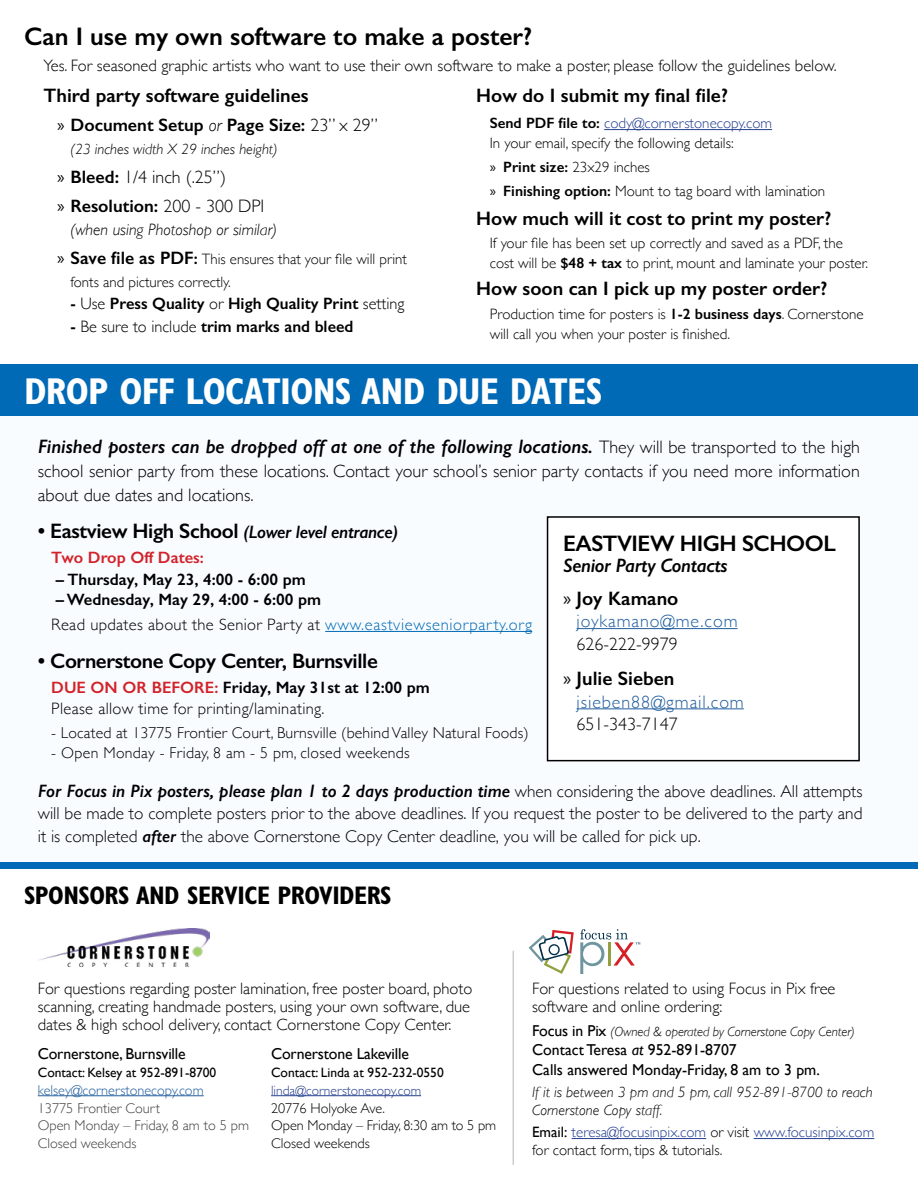
<style>
.page{position:relative;width:918px;height:1188px;background:#fff}
.page>*{position:absolute;margin:0;border:0;box-sizing:border-box;transform-origin:0 0}
.t1{font:700 condensed 37.5px "Gill Sans";letter-spacing:-.02em;color:#fff}
.t2{font:600 25.5px "Gill Sans";color:#000}
.t3{font:700 condensed 25.5px "Gill Sans";letter-spacing:-.02em;color:#000}
.t4{font:600 22.5px "Gill Sans";letter-spacing:-.02em;color:#000}
.t5{font:600 21px "Gill Sans";letter-spacing:-.02em;color:#000}
.t6{font:600 19.5px "Gill Sans";color:#000}
.t7{font:italic 600 19.5px "Gill Sans";color:#000}
.t8{font:italic 600 19.5px/32.8px "Gill Sans";letter-spacing:-.02em;color:#000}
.t9{font:300 18px/29.2px "Gill Sans";color:#000}
.t10{font:italic 600 18px "Gill Sans";color:#000}
.t11{font:italic 600 18px "Gill Sans";letter-spacing:-.02em;color:#000}
.t12{font:300 18px "Gill Sans";letter-spacing:.05em;color:#215e9e}
.t13{font:600 18px "Gill Sans";color:#000}
.t14{font:300 17.25px/22.5px "Gill Sans";color:#000}
.t15{font:300 16.5px/18px "Gill Sans";color:#000}
.t16{font:300 16.5px/25.5px "Gill Sans";letter-spacing:.02em;color:#000}
.t17{font:600 16.5px "Gill Sans";color:#000}
.t18{font:italic 300 16.5px "Gill Sans";color:#000}
.t19{font:600 16.5px "Gill Sans";color:#d2232a}
.t20{font:300 15.75px "Gill Sans";letter-spacing:.01em;color:#000}
.t21{font:15.75px/19.5px "Gill Sans";letter-spacing:-.01em;color:#000}
.t22{font:300 15px/19.5px "Gill Sans";color:#000}
.t23{font:italic 300 15px/18px "Gill Sans";color:#000}
.t24{font:300 15px/18px "Gill Sans";color:#25408f}
.t25{font:300 14.25px/17.9px "Gill Sans";color:#000}
.t26{font:300 14.25px/17.9px "Gill Sans";color:#414042}
.t27{font:300 14.25px "Gill Sans";color:#215e9e}
.t28{font:13.5px "Gill Sans";color:#000}
.t29{font:italic 300 13.5px "Gill Sans";letter-spacing:-.01em;color:#000}
.t30{font:300 13.5px "Gill Sans";color:#25408f}
.s1{font-family:"Myriad Pro";font-weight:400}
.s2{font-weight:300;font-style:italic}
.s3{font-weight:300}
.s4{font-weight:600}
.s5{font-family:"Myriad Pro";font-weight:400;font-size:18px}
.s6{font-weight:600;font-size:18px}
.s7{font-weight:600;font-size:16.5px}
.s8{color:#25408f}
.s9{font-weight:300;font-style:normal;font-size:18px}
.s10{font-family:"Myriad Pro";font-weight:400;font-style:normal}
.s11{font-style:normal}
.s12{font-style:normal;font-size:21px}
.s13{color:#006ab6}
.s14{font-weight:600;color:#d2232a}
.s15{font-weight:300;font-style:normal;font-size:17.25px}
.s16{font-weight:600;font-style:italic}
.s17{font-weight:400;font-style:normal;font-size:15.75px}
.s18{font-style:italic}
.s19{font-weight:400;color:#000}
.s20{color:#000}
</style>
<div class="page">
<div style="left:0;top:407px;width:918px;height:458px;background:#f9fcff"></div>
<div style="left:548px;top:517px;width:311px;height:244px;background:#fff"></div>
<div style="left:547px;top:516px;width:313px;height:245px;border:2px solid #000"></div>
<div style="left:0;top:364px;width:918px;height:52px;background:#006ab6"></div>
<div style="left:0;top:862px;width:918px;height:6px;background:#006ab6"></div>
<hr style="left:325px;top:631px;width:207px;height:1px;background:#006ab6">
<hr style="left:38px;top:1095px;width:166px;height:1px;background:#215e9e">
<hr style="left:572px;top:1138px;width:134px;height:1px;background:#25408f">
<hr style="left:754px;top:1138px;width:120px;height:1px;background:#25408f">
<hr style="left:271px;top:1095px;width:150px;height:1px;background:#25408f">
<hr style="left:513px;top:951px;width:1px;height:214px;background:#414042">
<svg style="left:580px;top:929px;width:60px;height:45px"></svg>
<svg style="left:529px;top:930px;width:45px;height:44px"></svg>
<hr style="left:604px;top:129px;width:168px;height:1px;background:#25408f">
<hr style="left:577px;top:628px;width:161px;height:1px;background:#215e9e">
<hr style="left:577px;top:708px;width:167px;height:1px;background:#215e9e">
<img style="left:39px;top:928px;width:170px;height:39px">
<h2 class="t2" style="left:24px;top:21px;width:510px">Can I use my own software to make a poster?</h2>
<p class="t15" style="left:44px;top:56px;width:795px">Yes. For seasoned graphic artists who want to use their own software to make a poster, please follow the guidelines below.</p>
<h3 class="t6" style="left:44px;top:84px;width:267px">Third party software guidelines</h3>
<p class="t13" style="left:57px;top:114px;width:322px"><span class="s1">»</span> Document Setup <span class="s2">or</span> Page Size: <span class="s3">23” x 29”</span></p>
<p class="t23" style="left:71px;top:140px;width:209px">(23 inches width X 29 inches height)</p>
<p class="t9" style="left:57px;top:162px;width:209px"><span class="s1">»</span> <span class="s4">Bleed:</span> 1/4 inch (.25”)<br><span class="s1">»</span> <span class="s4">Resolution:</span> 200 - 300 DPI</p>
<p class="t18" style="left:71px;top:220px;width:208px">(when using Photoshop or similar)</p>
<p class="t22" style="left:71px;top:247px;width:338px;line-height:22.5px;text-indent:-13px"><span class="s5">»</span> <span class="s6">Save file as PDF</span><span class="s7">:</span> This ensures that your file will print fonts and pictures correctly.</p>
<p class="t17" style="left:71px;top:294px;width:335px">- <span class="s3">Use</span> Press Quality <span class="s3">or</span> High Quality Print <span class="s3">setting</span></p>
<p class="t17" style="left:71px;top:316px;width:284px">- <span class="s3">Be sure to include</span> trim marks and bleed</p>
<h3 class="t6" style="left:476px;top:84px;width:253px">How do I submit my final file?</h3>
<p class="t22" style="left:490px;top:113px;width:284px"><span class="s4">Send PDF file to:</span> <span class="s8">cody@cornerstonecopy.com<br></span>In your email, specify the following details:</p>
<p class="t22" style="left:490px;top:154px;width:337px;line-height:23.9px"><span class="s1">»</span> <span class="s4">Print size:</span> 23x29 inches<br><span class="s1">»</span> <span class="s4">Finishing option:</span> Mount to tag board with lamination</p>
<h3 class="t6" style="left:476px;top:206px;width:356px">How much will it cost to print my poster?</h3>
<p class="t22" style="left:490px;top:233px;width:380px">If your file has been set up correctly and saved as a PDF, the cost will be <span class="s4">$48 + tax</span> to print, mount and laminate your poster.</p>
<h3 class="t6" style="left:476px;top:277px;width:353px">How soon can I pick up my poster order?</h3>
<p class="t22" style="left:490px;top:304px;width:375px">Production time for posters is <span class="s4">1-2 business days</span>. Cornerstone will call you when your poster is finished.</p>
<h1 class="t1" style="left:24px;top:369px;width:580px">DROP OFF LOCATIONS AND DUE DATES</h1>
<h3 class="t7" style="left:38px;top:435px;width:824px">Finished posters can be dropped off at one of the following locations. <span class="s9">They will be transported to the high</span></h3>
<p class="t9" style="left:38px;top:458px;width:824px;line-height:24px">school senior party from these locations. Contact your school’s senior party contacts if you need more information about due dates and locations.</p>
<h3 class="t4" style="left:563px;top:530px;width:274px">EASTVIEW HIGH SCHOOL</h3>
<h3 class="t8" style="left:563px;top:549px;width:166px">Senior Party Contacts <span class="s10">»</span> <span class="s11">Joy Kamano</span></h3>
<p class="t12" style="left:577px;top:607px;width:163px">joykamano@me.com</p>
<p class="t9" style="left:577px;top:628px;width:103px">626-222-9979</p>
<h3 class="t6" style="left:563px;top:667px;width:113px"><span class="s1">»</span> Julie Sieben</h3>
<p class="t12" style="left:577px;top:687px;width:169px">jsieben88@gmail.com</p>
<p class="t9" style="left:577px;top:709px;width:103px">651-343-7147</p>
<p class="t11" style="left:38px;top:521px;width:361px"><span class="s12">• Eastview High School</span> (Lower level entrance)</p>
<p class="t19" style="left:51px;top:548px;width:154px">Two Drop Off Dates:</p>
<p class="t17" style="left:56px;top:570px;width:251px">– Thursday, May 23, 4:00 - 6:00 pm</p>
<p class="t16" style="left:51px;top:586px;width:482px"><span class="s4">– Wednesday, May 29, 4:00 - 6:00 pm<br></span>Read updates about the Senior Party at <span class="s13">www.eastviewseniorparty.org</span></p>
<h3 class="t5" style="left:38px;top:649px;width:342px">• Cornerstone Copy Center, Burnsville</h3>
<p class="t16" style="left:51px;top:677px;width:380px;line-height:21px"><span class="s14">DUE ON OR BEFORE:</span> <span class="s4">Friday, May 31st at 12:00 pm<br></span>Please allow time for printing/laminating.</p>
<p class="t20" style="left:51px;top:721px;width:479px">- Located at 13775 Frontier Court, Burnsville (behind Valley Natural Foods)</p>
<p class="t20" style="left:51px;top:740px;width:360px">- Open Monday - Friday, 8 am - 5 pm, closed weekends</p>
<p class="t10" style="left:38px;top:780px;width:826px">For Focus in Pix posters, please plan 1 to 2 days production time <span class="s15">when considering the above deadlines. All attempts</span></p>
<p class="t14" style="left:38px;top:801px;width:826px">will be made to complete posters prior to the above deadlines. If you request the poster to be delivered to the party and it is completed <span class="s16">after</span> the above Cornerstone Copy Center deadline, you will be called for pick up.</p>
<h2 class="t3" style="left:24px;top:880px;width:369px">SPONSORS AND SERVICE PROVIDERS</h2>
<p class="t15" style="left:38px;top:979px;width:436px">For questions regarding poster lamination, free poster board, photo scanning, creating handmade posters, using your own software, due dates &amp; high school delivery, contact Cornerstone Copy Center.</p>
<p class="t21" style="left:38px;top:1044px;width:149px">Cornerstone, Burnsville</p>
<p class="t28" style="left:38px;top:1064px;width:180px">Contact: Kelsey at 952-891-8700</p>
<p class="t27" style="left:38px;top:1079px;width:167px">kelsey@cornerstonecopy.com</p>
<p class="t26" style="left:38px;top:1098px;width:213px">13775 Frontier Court<br>Open Monday – Friday, 8 am to 5 pm<br>Closed weekends</p>
<p class="t21" style="left:271px;top:1044px;width:140px">Cornerstone Lakeville</p>
<p class="t28" style="left:271px;top:1064px;width:174px">Contact: Linda at 952-232-0550</p>
<p class="t30" style="left:271px;top:1080px;width:152px">linda@cornerstonecopy.com</p>
<p class="t25" style="left:271px;top:1098px;width:227px">20776 Holyoke Ave.<br>Open Monday – Friday, 8:30 am to 5 pm<br>Closed weekends</p>
<p class="t15" style="left:532px;top:979px;width:305px">For questions related to using Focus in Pix free software and online ordering:</p>
<p class="t29" style="left:532px;top:1024px;width:324px"><span class="s17">Focus in Pix</span> (Owned &amp; operated by Cornerstone Copy Center)</p>
<p class="t21" style="left:532px;top:1040px;width:289px">Contact Teresa <span class="s18">at</span> 952-891-8707<br>Calls answered Monday-Friday, 8 am to 3 pm.</p>
<p class="t23" style="left:532px;top:1083px;width:342px">If it is between 3 pm and 5 pm, call 952-891-8700 to reach<br>Cornerstone Copy staff.</p>
<p class="t24" style="left:532px;top:1123px;width:344px"><span class="s19">Email:</span> teresa@focusinpix.com <span class="s20">or visit</span> www.focusinpix.com <span class="s20">for contact form, tips &amp; tutorials.</span></p>
</div>
